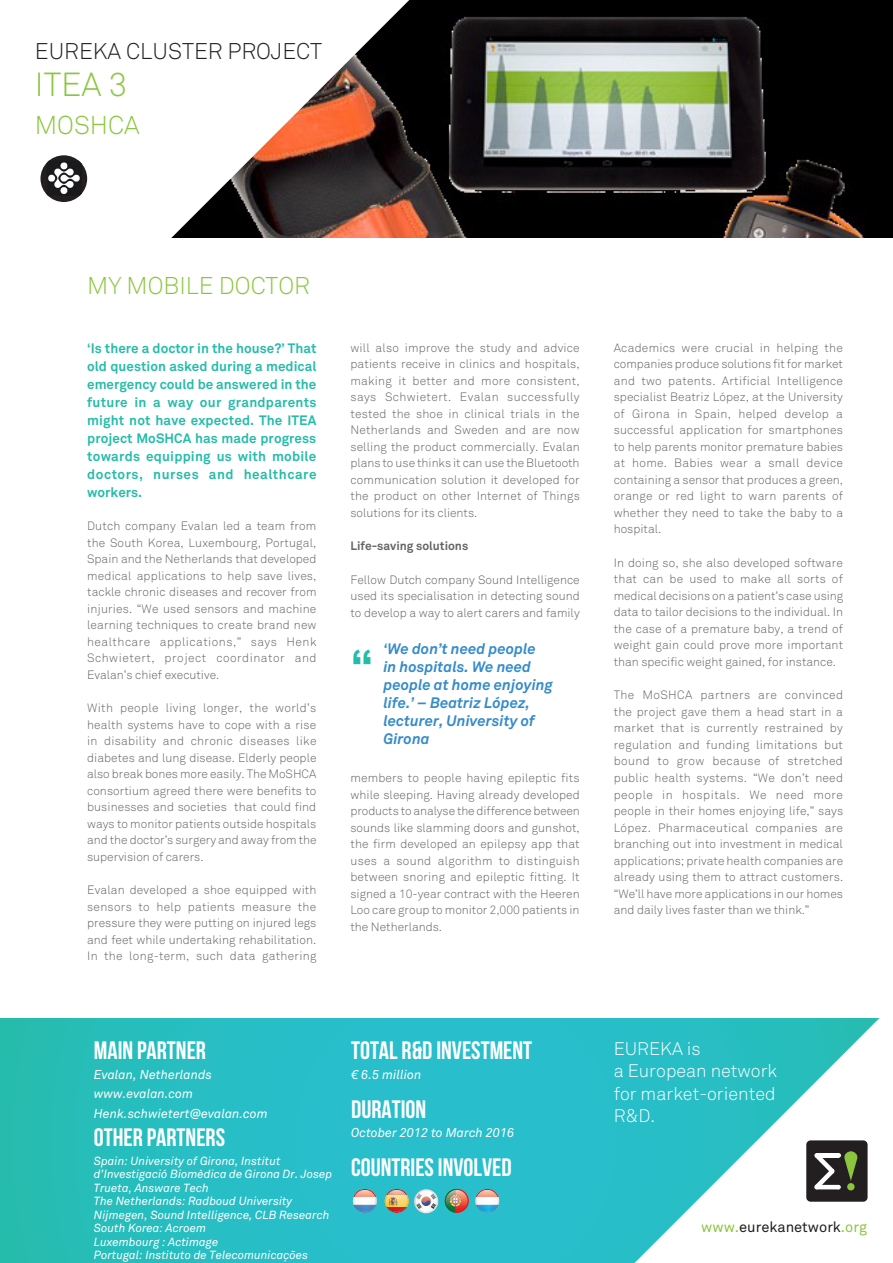
<style>
.page{position:relative;width:893px;height:1263px;background:#fff}
.page>*{position:absolute;margin:0;border:0;box-sizing:border-box;transform-origin:0 0}
.body{font:700 48px "Akkurat";color:#25bcaa}
.NEWS_TITLE{font:300 33px "Akkurat";color:#8bc63e}
.NEWS_TITLE-2{font:300 25.5px "Akkurat";color:#8bc63e}
.t1{font:25.2px "Bebas Neue";color:#fff}
.t2{font:300 24px "Akkurat";color:#8bc63e}
.NEWS_TITLE-3{font:300 22.5px "Akkurat";color:#231f20}
.t3{font:300 18px/22.5px "Akkurat";color:#fff}
.QUOTE{font:italic 700 15px/18px "Akkurat";color:#358bca}
.t4{font:14.7px "Akkurat";color:#231f20}
.t5{font:700 13.5px/18px "Akkurat";letter-spacing:.035em;color:#25bcaa;text-align:justify}
.t6{font:italic 12.75px "Akkurat";color:#fff}
.t7{font:300 12px/16.5px "Akkurat";color:#636366;text-align:justify}
.t8{font:700 12px "Akkurat";color:#636366}
.t9{font:italic 11.7px/13.5px "Akkurat";color:#fff}
.s1{color:#8bc63e}
</style>
<div class="page">
<img style="left:409px;top:0;width:484px;height:237px">
<svg style="left:0;top:1018px;width:634px;height:245px;background:#27bdc4"></svg>
<svg style="left:49px;top:0;width:360px;height:238px"></svg>
<svg style="left:634px;top:1018px;width:246px;height:245px"></svg>
<div style="left:799px;top:1131px;width:88px;height:79px;background:#fff"></div>
<div style="left:806px;top:1140px;width:62px;height:62px;background:#231f20;border-radius:4px"></div>
<div style="left:847px;top:1183px;width:8px;height:7px;background:#8bc63e;border-radius:4px"></div>
<svg style="left:814px;top:1151px;width:44px;height:38px"></svg>
<svg style="left:353px;top:1189px;width:24px;height:24px"></svg>
<img style="left:354px;top:1190px;width:22px;height:22px">
<div style="left:40px;top:155px;width:47px;height:47px;background:#231f20;border-radius:50%"></div>
<img style="left:47px;top:161px;width:35px;height:35px">
<svg style="left:385px;top:1189px;width:53px;height:24px"></svg>
<svg style="left:475px;top:1189px;width:24px;height:24px"></svg>
<img style="left:476px;top:1190px;width:22px;height:22px">
<svg style="left:445px;top:1189px;width:24px;height:24px"></svg>
<p class="NEWS_TITLE-3" style="left:35px;top:38px;width:289px">EUREKA CLUSTER PROJECT</p>
<p class="NEWS_TITLE" style="left:35px;top:65px;width:94px">ITEA 3</p>
<p class="NEWS_TITLE-2" style="left:35px;top:110px;width:106px">MOSHCA</p>
<p class="t2" style="left:87px;top:271px;width:224px">MY MOBILE DOCTOR</p>
<p class="t5" style="left:87px;top:339px;width:231px">‘Is there a doctor in the house?’ That old question asked during a medical emergency could be answered in the future in a way our grandparents might not have expected. The ITEA project MoSHCA has made progress towards equipping us with mobile doctors, nurses and healthcare workers.</p>
<p class="t7" style="left:87px;top:518px;width:231px">Dutch company Evalan led a team from the South Korea, Luxembourg, Portugal, Spain and the Netherlands that developed medical applications to help save lives, tackle chronic diseases and recover from injuries. “We used sensors and machine learning techniques to create brand new healthcare applications,” says Henk Schwietert, project coordinator and Evalan’s chief executive.</p>
<p class="t7" style="left:87px;top:700px;width:231px">With people living longer, the world’s health systems have to cope with a rise in disability and chronic diseases like diabetes and lung disease. Elderly people also break bones more easily. The MoSHCA consortium agreed there were benefits to businesses and societies that could find ways to monitor patients outside hospitals and the doctor’s surgery and away from the supervision of carers.</p>
<p class="t7" style="left:87px;top:882px;width:231px">Evalan developed a shoe equipped with sensors to help patients measure the pressure they were putting on injured legs and feet while undertaking rehabilitation.<br>In the long-term, such data gathering</p>
<p class="t7" style="left:350px;top:340px;width:231px">will also improve the study and advice patients receive in clinics and hospitals, making it better and more consistent, says Schwietert. Evalan successfully tested the shoe in clinical trials in the Netherlands and Sweden and are now selling the product commercially. Evalan plans to use thinks it can use the Bluetooth communication solution it developed for the product on other Internet of Things solutions for its clients.</p>
<p class="t8" style="left:350px;top:539px;width:119px">Life-saving solutions</p>
<p class="t7" style="left:350px;top:572px;width:231px">Fellow Dutch company Sound Intelligence used its specialisation in detecting sound to develop a way to alert carers and family</p>
<p class="body" style="left:350px;top:637px;width:25px">“</p>
<p class="QUOTE" style="left:383px;top:640px;width:171px">‘We don’t need people in hospitals. We need people at home enjoying life.’ – Beatriz López, lecturer, University of<br>Girona</p>
<p class="t7" style="left:350px;top:770px;width:231px">members to people having epileptic fits while sleeping. Having already developed products to analyse the difference between sounds like slamming doors and gunshot, the firm developed an epilepsy app that uses a sound algorithm to distinguish between snoring and epileptic fitting. It signed a 10-year contract with the Heeren Loo care group to monitor 2,000 patients in the Netherlands.</p>
<p class="t7" style="left:614px;top:340px;width:231px">Academics were crucial in helping the companies produce solutions fit for market and two patents. Artificial Intelligence specialist Beatriz López, at the University of Girona in Spain, helped develop a successful application for smartphones to help parents monitor premature babies at home. Babies wear a small device containing a sensor that produces a green, orange or red light to warn parents of whether they need to take the baby to a hospital.</p>
<p class="t7" style="left:614px;top:555px;width:231px">In doing so, she also developed software that can be used to make all sorts of medical decisions on a patient’s case using data to tailor decisions to the individual. In the case of a premature baby, a trend of weight gain could prove more important than specific weight gained, for instance.</p>
<p class="t7" style="left:614px;top:687px;width:231px">The MoSHCA partners are convinced the project gave them a head start in a market that is currently restrained by regulation and funding limitations but bound to grow because of stretched public health systems. “We don’t need people in hospitals. We need more people in their homes enjoying life,” says López. Pharmaceutical companies are branching out into investment in medical applications; private health companies are already using them to attract customers. “We’ll have more applications in our homes and daily lives faster than we think.”</p>
<p class="t1" style="left:94px;top:1037px;width:114px">MAIN PARTNER</p>
<p class="t6" style="left:94px;top:1067px;width:120px">Evalan, Netherlands</p>
<p class="t6" style="left:94px;top:1086px;width:101px">www.evalan.com</p>
<p class="t6" style="left:94px;top:1106px;width:176px">Henk.schwietert@evalan.com</p>
<p class="t1" style="left:351px;top:1037px;width:183px">TOTAL R&amp;D INVESTMENT</p>
<p class="t6" style="left:351px;top:1067px;width:72px">€ 6.5 million</p>
<p class="t1" style="left:351px;top:1095px;width:77px">DURATION</p>
<p class="t3" style="left:614px;top:1038px;width:165px">EUREKA is<br>a European network for market-oriented<br>R&amp;D.</p>
<p class="t1" style="left:94px;top:1123px;width:133px">OTHER PARTNERS</p>
<p class="t6" style="left:351px;top:1125px;width:165px">October 2012 to March 2016</p>
<p class="t9" style="left:94px;top:1154px;width:240px">Spain: University of Girona, Institut d’Investigació Biomèdica de Girona Dr. Josep<br>Trueta, Answare Tech</p>
<p class="t9" style="left:94px;top:1194px;width:237px">The Netherlands: Radboud University<br>Nijmegen, Sound Intelligence, CLB Research</p>
<p class="t9" style="left:94px;top:1221px;width:114px">South Korea: Acroem</p>
<p class="t9" style="left:94px;top:1235px;width:126px">Luxembourg : Actimage</p>
<p class="t9" style="left:94px;top:1248px;width:216px">Portugal: Instituto de Telecomunicações</p>
<p class="t1" style="left:351px;top:1154px;width:162px">COUNTRIES INVOLVED</p>
<p class="t4" style="left:701px;top:1218px;width:167px"><span class="s1">www.</span>eurekanetwork<span class="s1">.org</span></p>
</div>
